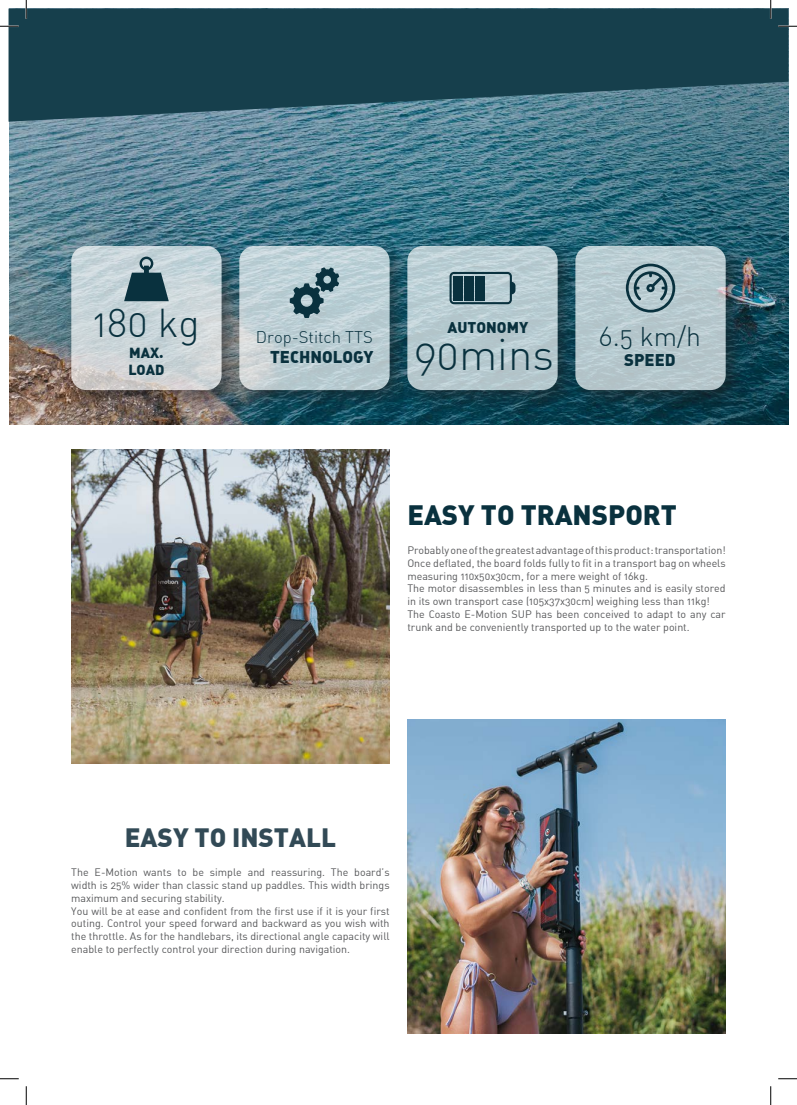
<style>
.page{position:relative;width:797px;height:1105px;background:#fff}
.page>*{position:absolute;margin:0;border:0;box-sizing:border-box;transform-origin:0 0}
.t1{font:300 43.62px "DIN Alternate";color:#09313e}
.t2{font:300 39.38px "DIN Alternate";color:#09313e}
.t3{font:900 27.5px "DIN Alternate";color:#09313e}
.t4{font:300 26.62px "DIN Alternate";color:#09313e}
.t5{font:900 26px "DIN Alternate";color:#324a56}
.t6{font:900 16.62px "DIN Alternate";color:#09313e}
.t7{font:300 16.62px "DIN Alternate";color:#09313e}
.t8{font:900 15.25px "DIN Alternate";color:#09313e}
.t9{font:900 14.38px/17.2px "DIN Alternate";color:#09313e}
.t10{font:10.62px/12.8px "DIN Alternate";color:#57585a}
</style>
<div class="page">
<img style="left:9px;top:122px;width:473px;height:303px">
<svg style="left:482px;top:122px;width:306px;height:303px;background:#316879"></svg>
<svg style="left:9px;top:9px;width:779px;height:113px;background:#224b59"></svg>
<div style="left:63px;top:238px;width:182px;height:175px;background:#231f20;opacity:.75"></div>
<svg style="left:71px;top:246px;width:150px;height:144px;background:#cbd4d7"></svg>
<img style="left:71px;top:449px;width:318px;height:315px">
<img style="left:407px;top:719px;width:318px;height:315px">
<div style="left:231px;top:238px;width:182px;height:175px;background:#231f20;opacity:.75"></div>
<svg style="left:239px;top:246px;width:150px;height:144px;background:#becfd5"></svg>
<div style="left:399px;top:238px;width:182px;height:175px;background:#231f20;opacity:.75"></div>
<svg style="left:407px;top:246px;width:150px;height:144px;background:#b7cbd1"></svg>
<div style="left:567px;top:238px;width:181px;height:175px;background:#231f20;opacity:.75"></div>
<div style="left:575px;top:246px;width:150px;height:144px;background:linear-gradient(to bottom,#bbced4,#b5c5cb);border-radius:15px"></div>
<svg style="left:124px;top:257px;width:45px;height:44px;background:#58757f"></svg>
<svg style="left:290px;top:267px;width:49px;height:51px;background:#749099"></svg>
<svg style="left:449px;top:272px;width:66px;height:32px"></svg>
<div style="left:454px;top:276px;width:9px;height:24px;background:#09313e"></div>
<div style="left:465px;top:276px;width:9px;height:24px;background:#09313e"></div>
<div style="left:476px;top:276px;width:9px;height:24px;background:#09313e"></div>
<svg style="left:626px;top:264px;width:49px;height:48px;background:#859ea5"></svg>
<svg style="left:0;top:25px;width:19px;height:2px"></svg>
<svg style="left:778px;top:25px;width:19px;height:2px"></svg>
<svg style="left:0;top:1078px;width:19px;height:1px"></svg>
<svg style="left:778px;top:1078px;width:19px;height:1px"></svg>
<svg style="left:25px;top:0;width:2px;height:19px"></svg>
<svg style="left:25px;top:1086px;width:2px;height:19px"></svg>
<svg style="left:770px;top:0;width:1px;height:19px"></svg>
<svg style="left:770px;top:1086px;width:1px;height:19px"></svg>
<h2 class="t2" style="left:93px;top:306px;width:108px">180 kg</h2>
<h3 class="t8" style="left:447px;top:322px;width:82px">AUTONOMY</h3>
<h3 class="t7" style="left:256px;top:330px;width:119px">Drop-Stitch TTS</h3>
<h1 class="t1" style="left:414px;top:336px;width:141px">90mins</h1>
<h3 class="t9" style="left:128px;top:345px;width:38px">MAX.<br>LOAD</h3>
<h3 class="t6" style="left:270px;top:351px;width:105px">TECHNOLOGY</h3>
<h3 class="t4" style="left:599px;top:325px;width:104px">6.5 km/h</h3>
<h3 class="t6" style="left:624px;top:354px;width:53px">SPEED</h3>
<h3 class="t3" style="left:407px;top:505px;width:271px">EASY TO TRANSPORT</h3>
<p class="t10" style="left:407px;top:545px;width:320px">Probably one of the greatest advantage of this product: transportation!<br>Once deflated, the board folds fully to fit in a transport bag on wheels measuring 110x50x30cm, for a mere weight of 16kg.<br>The motor disassembles in less than 5 minutes and is easily stored in its own transport case (105x37x30cm) weighing less than 11kg!<br>The Coasto E-Motion SUP has been conceived to adapt to any car trunk and be conveniently transported up to the water point.</p>
<h3 class="t5" style="left:125px;top:828px;width:213px">EASY TO INSTALL</h3>
<p class="t10" style="left:71px;top:867px;width:320px">The E-Motion wants to be simple and reassuring. The board’s width is 25% wider than classic stand up paddles. This width brings maximum and securing stability.<br>You will be at ease and confident from the first use if it is your first outing. Control your speed forward and backward as you wish with the throttle. As for the handlebars, its directional angle capacity will enable to perfectly control your direction during navigation.</p>
</div>
